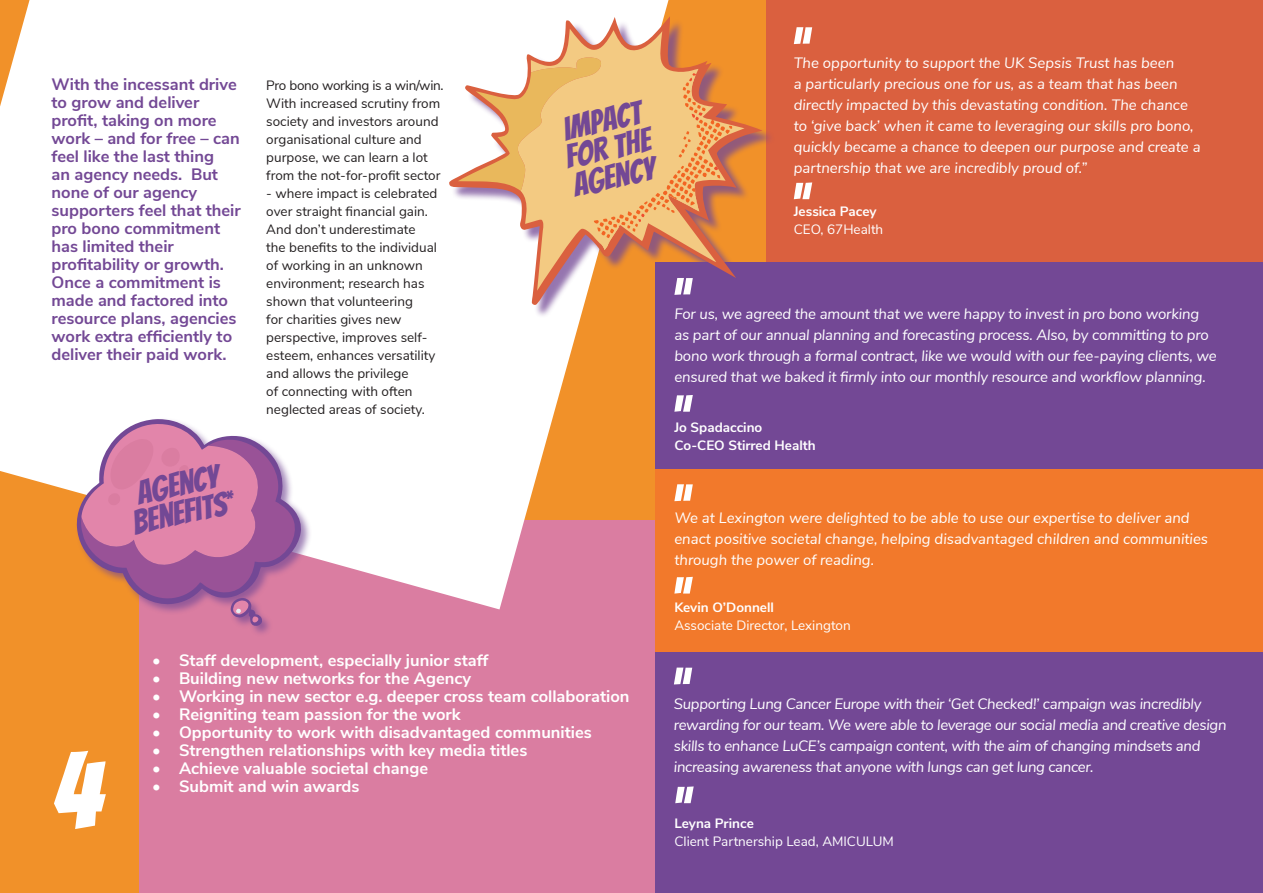
<style>
.page{position:relative;width:1263px;height:893px;background:#f19129}
.page>*{position:absolute;margin:0;border:0;box-sizing:border-box;transform-origin:0 0}
.t1{font:108px "Bangers";color:#fff}
.t2{font:33px/28.5px "Bangers";color:#734895;text-align:justify}
.t3{font:700 16.5px/18px "Nunito Sans";color:#734895}
.t4{font:700 16.5px "Nunito Sans";color:#fff}
.t5{font:italic 15px/21px "Nunito Sans";letter-spacing:-.01em;color:#fff}
.t6{font:13.5px/18px "Nunito Sans";color:#231f20}
.t7{font:13.5px "Nunito Sans";color:#fff}
.t8{font:700 13.5px/18px "Nunito Sans";color:#fff}
</style>
<div class="page">
<div style="left:767px;top:0;width:496px;height:262px;background:#da603f"></div>
<div style="left:139px;top:520px;width:516px;height:373px;background:#da7da1"></div>
<div style="left:655px;top:262px;width:608px;height:207px;background:#734895"></div>
<svg style="left:0;top:0;width:668px;height:609px;fill:#fff"></svg>
<div style="left:451px;top:19px;width:324px;height:299px;background:#734895;opacity:.75"></div>
<svg style="left:449px;top:16px;width:313px;height:289px;fill:#fff"></svg>
<svg style="left:518px;top:29px;width:226px;height:262px"></svg>
<svg style="left:458px;top:57px;width:274px;height:193px"></svg>
<svg style="left:674px;top:278px;width:19px;height:17px"></svg>
<svg style="left:674px;top:395px;width:19px;height:17px"></svg>
<div style="left:75px;top:418px;width:237px;height:219px;background:#734895;opacity:.66"></div>
<svg style="left:76px;top:419px;width:226px;height:207px"></svg>
<div style="left:655px;top:469px;width:608px;height:184px;background:#f2792b"></div>
<svg style="left:674px;top:484px;width:19px;height:17px"></svg>
<svg style="left:674px;top:577px;width:19px;height:17px"></svg>
<svg style="left:794px;top:27px;width:18px;height:17px"></svg>
<svg style="left:794px;top:182px;width:18px;height:17px"></svg>
<div style="left:655px;top:653px;width:608px;height:240px;background:#734895"></div>
<svg style="left:674px;top:668px;width:18px;height:16px"></svg>
<svg style="left:675px;top:786px;width:19px;height:17px"></svg>
<p class="t3" style="left:52px;top:74px;width:191px">With the incessant drive to grow and deliver profit, taking on more work – and for free – can feel like the last thing<br>an agency needs. But none of our agency supporters feel that their pro bono commitment has limited their profitability or growth.<br>Once a commitment is made and factored into resource plans, agencies work extra efficiently to deliver their paid work.</p>
<p class="t6" style="left:266px;top:75px;width:179px">Pro bono working is a win/win.<br>With increased scrutiny from society and investors around organisational culture and purpose, we can learn a lot from the not-for-profit sector</p>
<p class="t6" style="left:266px;top:183px;width:173px">- where impact is celebrated over straight financial gain.<br>And don’t underestimate the benefits to the individual of working in an unknown environment; research has shown that volunteering<br>for charities gives new perspective, improves self&shy;esteem, enhances versatility and allows the privilege<br>of connecting with often neglected areas of society.</p>
<h2 class="t2" style="left:124px;top:482px;width:105px;text-align:center;rotate:-12deg">Agency<br>Benefits<sup>*</sup></h2>
<h2 class="t2" style="left:557px;top:116px;width:88px;rotate:-12deg">impact for the agency</h2>
<h1 class="t1" style="left:52px;top:728px;width:51px">4</h1>
<p class="t4" style="left:152px;top:648px;width:338px">• Staff development, especially junior staff</p>
<p class="t4" style="left:152px;top:666px;width:321px">• Building new networks for the Agency</p>
<p class="t4" style="left:152px;top:684px;width:479px">• Working in new sector e.g. deeper cross team collaboration</p>
<p class="t4" style="left:152px;top:702px;width:310px">• Reigniting team passion for the work</p>
<p class="t4" style="left:152px;top:720px;width:441px">• Opportunity to work with disadvantaged communities</p>
<p class="t4" style="left:152px;top:738px;width:377px">• Strengthen relationships with key media titles</p>
<p class="t4" style="left:152px;top:756px;width:278px">• Achieve valuable societal change</p>
<p class="t4" style="left:152px;top:774px;width:209px">• Submit and win awards</p>
<p class="t5" style="left:794px;top:51px;width:408px">The opportunity to support the UK Sepsis Trust has been<br>a particularly precious one for us, as a team that has been directly impacted by this devastating condition. The chance to ‘give back’ when it came to leveraging our skills pro bono, quickly became a chance to deepen our purpose and create a partnership that we are incredibly proud of.”</p>
<p class="t8" style="left:794px;top:202px;width:84px">Jessica Pacey</p>
<p class="t7" style="left:794px;top:219px;width:91px">CEO, 67Health</p>
<p class="t5" style="left:674px;top:302px;width:544px">For us, we agreed the amount that we were happy to invest in pro bono working as part of our annual planning and forecasting process. Also, by committing to pro bono work through a formal contract, like we would with our fee-paying clients, we ensured that we baked it firmly into our monthly resource and workflow planning.</p>
<p class="t8" style="left:674px;top:418px;width:143px">Jo Spadaccino<br>Co-CEO Stirred Health</p>
<p class="t5" style="left:674px;top:506px;width:535px">We at Lexington were delighted to be able to use our expertise to deliver and enact positive societal change, helping disadvantaged children and communities through the power of reading.</p>
<p class="t8" style="left:674px;top:598px;width:101px">Kevin O’Donnell</p>
<p class="t7" style="left:674px;top:615px;width:178px">Associate Director, Lexington</p>
<p class="t5" style="left:674px;top:692px;width:554px">Supporting Lung Cancer Europe with their ‘Get Checked!’ campaign was incredibly rewarding for our team. We were able to leverage our social media and creative design skills to enhance LuCE’s campaign content, with the aim of changing mindsets and increasing awareness that anyone with lungs can get lung cancer.</p>
<p class="t8" style="left:674px;top:814px;width:81px">Leyna Prince</p>
<p class="t7" style="left:674px;top:831px;width:221px">Client Partnership Lead, AMICULUM</p>
</div>
